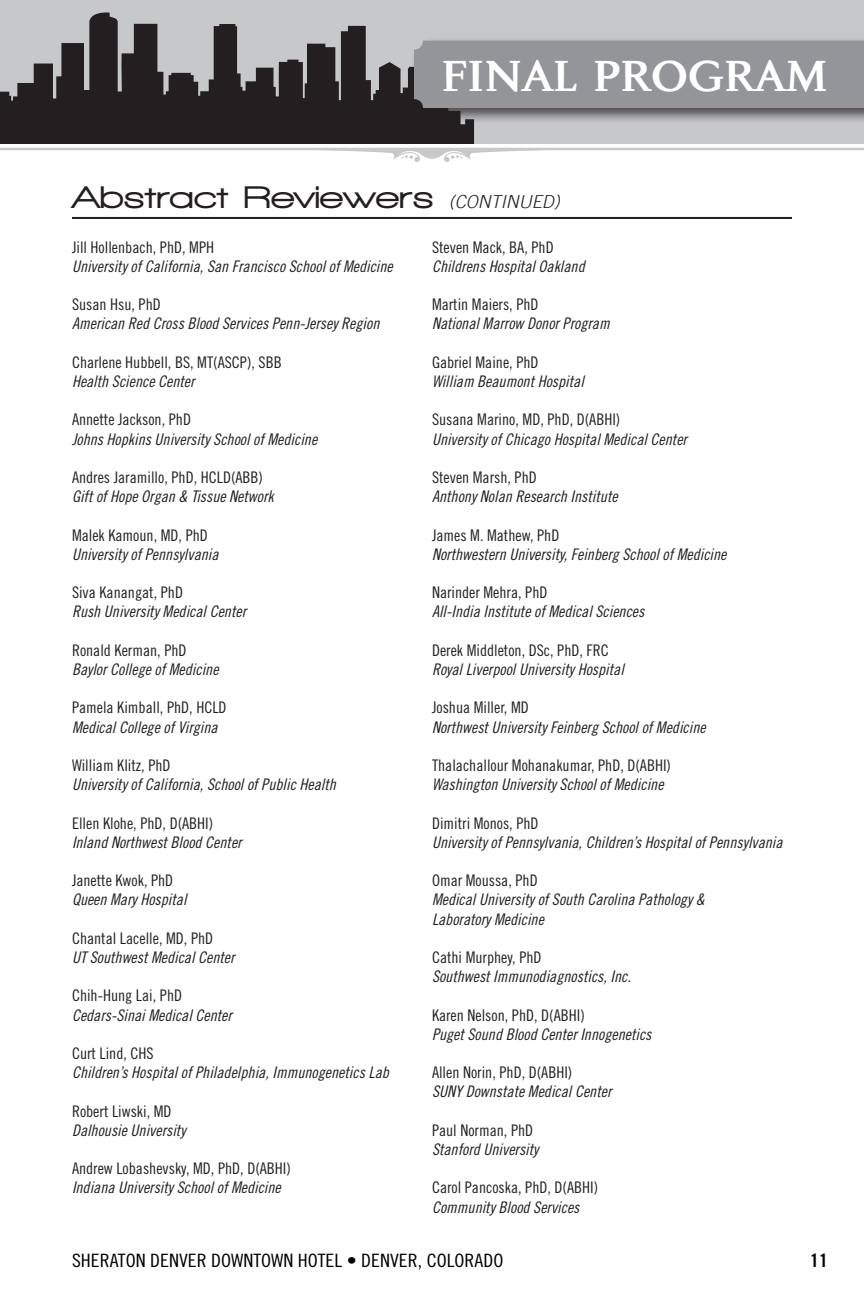
<style>
.page{position:relative;width:864px;height:1296px;background:#fff}
.page>*{position:absolute;margin:0;border:0;box-sizing:border-box;transform-origin:0 0}
.t1{font:700 44.2px "Aragon";color:#fff;scale:1.09 1}
.t2{font:900 32px "Walkway Expand";color:#231f20}
.t3{font:18.4px "Trade Gothic LT Std Cn 18";color:#000;scale:1.09 1}
.t4{font:18.4px "Trade Gothic LT Std Bd Cn 20";color:#000;scale:1.09 1}
.t5{font:16px/19.2px "Trade Gothic LT Std Cn 18 Obl";color:#231f20}
.t6{font:16px "Trade Gothic LT Std Cn 18";color:#231f20}
.s1{font-family:"Trade Gothic LT";font-weight:300;font-style:italic;font-size:18px}
</style>
<div class="page">
<div style="left:0;top:0;width:864px;height:144px;background:#c7c8ca"></div>
<svg style="left:0;top:12px;width:474px;height:132px;fill:#231f20"></svg>
<div style="left:410px;top:37px;width:454px;height:87px;background:#231f20;opacity:.75"></div>
<div style="left:414px;top:41px;width:450px;height:67px;background:#939598"></div>
<hr style="left:0;top:148px;width:864px;height:2px;background:#c7c8ca">
<svg style="left:301px;top:150px;width:262px;height:12px"></svg>
<hr style="left:72px;top:217px;width:720px;height:2px;background:#231f20">
<h1 class="t1" style="left:441px;top:47px;width:356px">FINAL PROGRAM</h1>
<h2 class="t2" style="left:72px;top:180px;width:489px">Abstract Reviewers <span class="s1">(CONTINUED)</span></h2>
<p class="t6" style="left:72px;top:237px;width:144px">Jill Hollenbach, PhD, MPH</p>
<p class="t5" style="left:72px;top:257px;width:322px">University of California, San Francisco School of Medicine</p>
<p class="t6" style="left:72px;top:295px;width:90px">Susan Hsu, PhD</p>
<p class="t5" style="left:72px;top:314px;width:309px">American Red Cross Blood Services Penn-Jersey Region</p>
<p class="t6" style="left:72px;top:353px;width:211px">Charlene Hubbell, BS, MT(ASCP), SBB</p>
<p class="t5" style="left:72px;top:372px;width:124px">Health Science Center</p>
<p class="t6" style="left:72px;top:410px;width:121px">Annette Jackson, PhD</p>
<p class="t5" style="left:72px;top:430px;width:247px">Johns Hopkins University School of Medicine</p>
<p class="t6" style="left:72px;top:468px;width:193px">Andres Jaramillo, PhD, HCLD(ABB)</p>
<p class="t5" style="left:72px;top:487px;width:203px">Gift of Hope Organ &amp; Tissue Network</p>
<p class="t6" style="left:72px;top:525px;width:137px">Malek Kamoun, MD, PhD</p>
<p class="t5" style="left:72px;top:545px;width:148px">University of Pennsylvania</p>
<p class="t6" style="left:72px;top:583px;width:113px">Siva Kanangat, PhD</p>
<p class="t5" style="left:72px;top:602px;width:176px">Rush University Medical Center</p>
<p class="t6" style="left:72px;top:641px;width:116px">Ronald Kerman, PhD</p>
<p class="t5" style="left:72px;top:660px;width:148px">Baylor College of Medicine</p>
<p class="t6" style="left:72px;top:698px;width:156px">Pamela Kimball, PhD, HCLD</p>
<p class="t5" style="left:72px;top:718px;width:147px">Medical College of Virgina</p>
<p class="t6" style="left:72px;top:756px;width:100px">William Klitz, PhD</p>
<p class="t5" style="left:72px;top:775px;width:265px">University of California, School of Public Health</p>
<p class="t6" style="left:72px;top:813px;width:143px">Ellen Klohe, PhD, D(ABHI)</p>
<p class="t5" style="left:72px;top:833px;width:171px">Inland Northwest Blood Center</p>
<p class="t6" style="left:72px;top:871px;width:103px">Janette Kwok, PhD</p>
<p class="t5" style="left:72px;top:890px;width:116px">Queen Mary Hospital</p>
<p class="t6" style="left:72px;top:929px;width:143px">Chantal Lacelle, MD, PhD</p>
<p class="t5" style="left:72px;top:948px;width:164px">UT Southwest Medical Center</p>
<p class="t6" style="left:72px;top:986px;width:112px">Chih-Hung Lai, PhD</p>
<p class="t5" style="left:72px;top:1006px;width:161px">Cedars-Sinai Medical Center</p>
<p class="t6" style="left:72px;top:1044px;width:83px">Curt Lind, CHS</p>
<p class="t5" style="left:72px;top:1063px;width:318px">Children’s Hospital of Philadelphia, Immunogenetics Lab</p>
<p class="t6" style="left:72px;top:1101px;width:101px">Robert Liwski, MD</p>
<p class="t5" style="left:72px;top:1121px;width:115px">Dalhousie University</p>
<p class="t6" style="left:72px;top:1159px;width:220px">Andrew Lobashevsky, MD, PhD, D(ABHI)</p>
<p class="t5" style="left:72px;top:1178px;width:210px">Indiana University School of Medicine</p>
<p class="t6" style="left:432px;top:237px;width:123px">Steven Mack, BA, PhD</p>
<p class="t5" style="left:432px;top:257px;width:154px">Childrens Hospital Oakland</p>
<p class="t6" style="left:432px;top:295px;width:108px">Martin Maiers, PhD</p>
<p class="t5" style="left:432px;top:314px;width:179px">National Marrow Donor Program</p>
<p class="t6" style="left:432px;top:353px;width:108px">Gabriel Maine, PhD</p>
<p class="t5" style="left:432px;top:372px;width:153px">William Beaumont Hospital</p>
<p class="t6" style="left:432px;top:410px;width:190px">Susana Marino, MD, PhD, D(ABHI)</p>
<p class="t5" style="left:432px;top:430px;width:257px">University of Chicago Hospital Medical Center</p>
<p class="t6" style="left:432px;top:468px;width:106px">Steven Marsh, PhD</p>
<p class="t5" style="left:432px;top:487px;width:187px">Anthony Nolan Research Institute</p>
<p class="t6" style="left:432px;top:525px;width:129px">James M. Mathew, PhD</p>
<p class="t5" style="left:432px;top:545px;width:296px">Northwestern University, Feinberg School of Medicine</p>
<p class="t6" style="left:432px;top:583px;width:117px">Narinder Mehra, PhD</p>
<p class="t5" style="left:432px;top:602px;width:214px">All-India Institute of Medical Sciences</p>
<p class="t6" style="left:432px;top:641px;width:178px">Derek Middleton, DSc, PhD, FRC</p>
<p class="t5" style="left:432px;top:660px;width:193px">Royal Liverpool University Hospital</p>
<p class="t6" style="left:432px;top:698px;width:98px">Joshua Miller, MD</p>
<p class="t5" style="left:432px;top:718px;width:275px">Northwest University Feinberg School of Medicine</p>
<p class="t6" style="left:432px;top:756px;width:241px">Thalachallour Mohanakumar, PhD, D(ABHI)</p>
<p class="t5" style="left:432px;top:775px;width:233px">Washington University School of Medicine</p>
<p class="t6" style="left:432px;top:813px;width:108px">Dimitri Monos, PhD</p>
<p class="t5" style="left:432px;top:833px;width:352px">University of Pennsylvania, Children’s Hospital of Pennsylvania</p>
<p class="t6" style="left:432px;top:871px;width:107px">Omar Moussa, PhD</p>
<p class="t5" style="left:432px;top:890px;width:274px">Medical University of South Carolina Pathology &amp;<br>Laboratory Medicine</p>
<p class="t6" style="left:432px;top:948px;width:111px">Cathi Murphey, PhD</p>
<p class="t5" style="left:432px;top:967px;width:201px">Southwest Immunodiagnostics, Inc.</p>
<p class="t6" style="left:432px;top:1005px;width:154px">Karen Nelson, PhD, D(ABHI)</p>
<p class="t5" style="left:432px;top:1025px;width:221px">Puget Sound Blood Center Innogenetics</p>
<p class="t6" style="left:432px;top:1063px;width:142px">Allen Norin, PhD, D(ABHI)</p>
<p class="t5" style="left:432px;top:1082px;width:181px">SUNY Downstate Medical Center</p>
<p class="t6" style="left:432px;top:1121px;width:103px">Paul Norman, PhD</p>
<p class="t5" style="left:432px;top:1140px;width:108px">Stanford University</p>
<p class="t6" style="left:432px;top:1178px;width:168px">Carol Pancoska, PhD, D(ABHI)</p>
<p class="t5" style="left:432px;top:1198px;width:149px">Community Blood Services</p>
<p class="t3" style="left:72px;top:1250px;width:397px">SHERATON DENVER DOWNTOWN HOTEL • DENVER, COLORADO</p>
<p class="t4" style="left:810px;top:1249px;width:18px">11</p>
</div>
